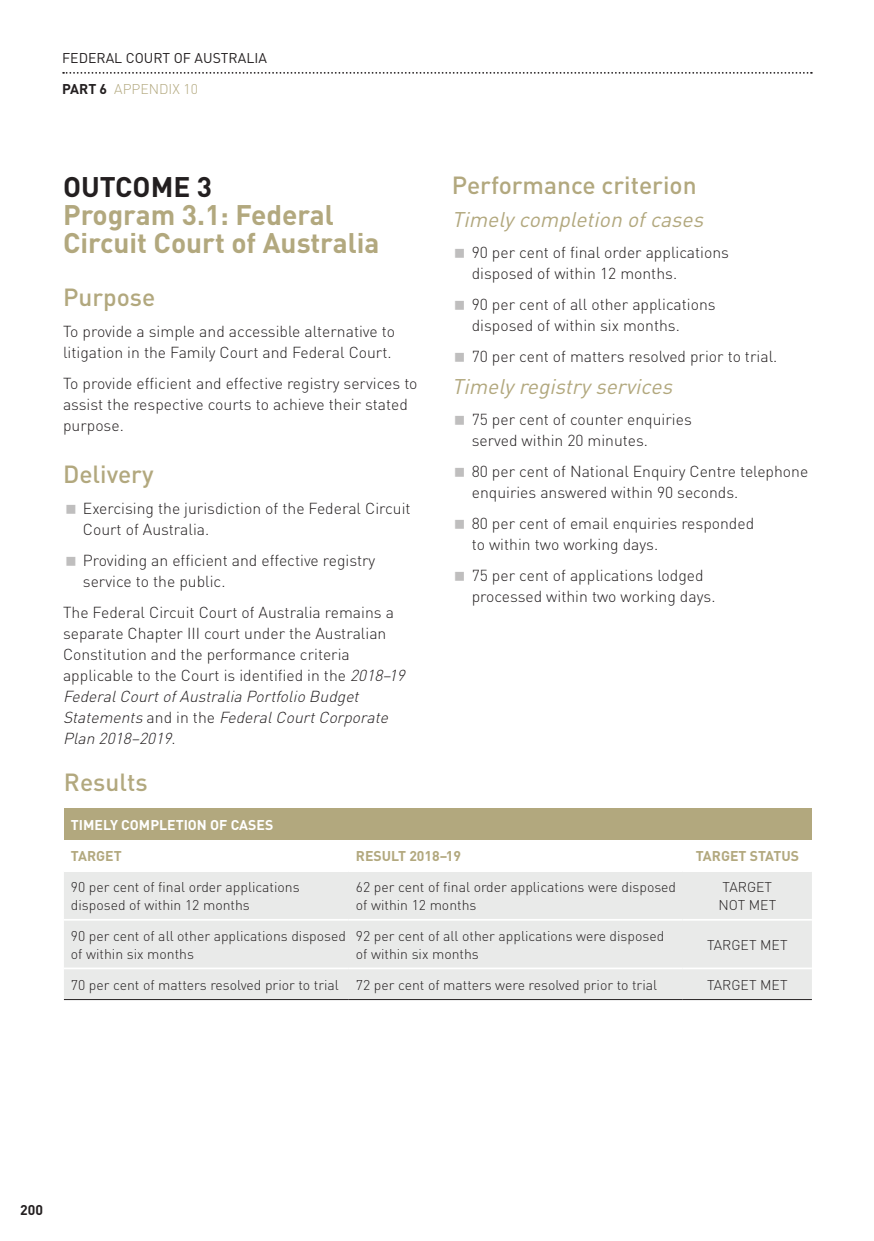
<style>
.page{position:relative;width:874px;height:1241px;background:#fff}
.page>*{position:absolute;margin:0;border:0;box-sizing:border-box;transform-origin:0 0}
.Head_2{font:700 28px/28px "DIN";color:#b2a87e}
.Head_3{font:500 24.5px "DIN";color:#b2a87e}
.Head_4{font:italic 21px "DIN";color:#b2a87e}
.Body_para_2{font:300 15.75px/21px "DIN";color:#231f20}
.Body_para_2-2{font:300 14px/17.5px "DIN";color:#231f20}
.TABLE_HEADING{font:700 14px "DIN";color:#b2a87e}
.t1{font:14px "DIN";color:#231f20}
.TABLE_HEADING-2{font:700 14px "DIN";color:#fff}
.t2{font:300 14px "DIN";color:#b2a87e}
.t3{font:700 14px "DIN";color:#231f20}
.s1{font-weight:700;color:#231f20}
.s2{color:#231f20}
.s3{font-style:italic}
</style>
<div class="page">
<svg style="left:63px;top:72px;width:748px;height:2px"></svg>
<div style="left:64px;top:808px;width:747px;height:31px;background:#b2a87e"></div>
<div style="left:64px;top:872px;width:747px;height:126px;background:#e9eae9"></div>
<hr style="left:64px;top:918px;width:284px;height:2px;background:#fff">
<hr style="left:348px;top:918px;width:334px;height:2px;background:#fff">
<hr style="left:682px;top:918px;width:129px;height:2px;background:#fff">
<hr style="left:348px;top:967px;width:334px;height:2px;background:#fff">
<hr style="left:348px;top:998px;width:334px;height:1px;background:#231f20">
<hr style="left:64px;top:967px;width:284px;height:2px;background:#fff">
<hr style="left:64px;top:998px;width:284px;height:1px;background:#231f20">
<hr style="left:682px;top:967px;width:129px;height:2px;background:#fff">
<hr style="left:682px;top:998px;width:129px;height:1px;background:#231f20">
<p class="t1" style="left:62px;top:49px;width:206px">FEDERAL COURT OF AUSTRALIA</p>
<p class="t2" style="left:62px;top:80px;width:137px"><span class="s1">PART 6</span> APPENDIX 10</p>
<p class="Head_2" style="left:63px;top:172px;width:318px"><span class="s2">OUTCOME 3<br></span>Program 3.1: Federal<br>Circuit Court of Australia</p>
<p class="Head_3" style="left:63px;top:281px;width:94px">Purpose</p>
<p class="Body_para_2" style="left:63px;top:320px;width:333px">To provide a simple and accessible alternative to litigation in the Family Court and Federal Court.</p>
<p class="Body_para_2" style="left:63px;top:372px;width:356px">To provide efficient and effective registry services to assist the respective courts to achieve their stated purpose.</p>
<p class="Head_3" style="left:63px;top:458px;width:92px">Delivery</p>
<p class="Body_para_2" style="left:83px;top:497px;width:329px">Exercising the jurisdiction of the Federal Circuit<br>Court of Australia.</p>
<p class="Body_para_2" style="left:83px;top:549px;width:294px">Providing an efficient and effective registry service to the public.</p>
<p class="Body_para_2" style="left:63px;top:601px;width:347px">The Federal Circuit Court of Australia remains a separate Chapter III court under the Australian Constitution and the performance criteria applicable to the Court is identified in the <span class="s3">2018–19<br>FederalCourtofAustralia Portfolio Budget Statements</span> a n d i n t h e <span class="s3">FederalCourtCorporate Plan 2018–2019</span>.</p>
<p class="Head_3" style="left:451px;top:169px;width:246px">Performance criterion</p>
<p class="Head_4" style="left:451px;top:206px;width:258px">Timelycompletion ofcases</p>
<p class="Body_para_2" style="left:471px;top:241px;width:259px">90 per cent of final order applications disposed of within 12 months.</p>
<p class="Body_para_2" style="left:471px;top:293px;width:245px">90 per cent of all other applications disposed of within six months.</p>
<p class="Body_para_2" style="left:471px;top:345px;width:307px">70 per cent of matters resolved prior to trial.</p>
<p class="Head_4" style="left:451px;top:373px;width:227px">Timelyregistryservices</p>
<p class="Body_para_2" style="left:471px;top:409px;width:221px">75 per cent of counter enquiries served within 20 minutes.</p>
<p class="Body_para_2" style="left:471px;top:460px;width:338px">80 per cent of National Enquiry Centre telephone enquiries answered within 90 seconds.</p>
<p class="Body_para_2" style="left:471px;top:512px;width:284px">80 per cent of email enquiries responded to within two working days.</p>
<p class="Body_para_2" style="left:471px;top:564px;width:245px">75 per cent of applications lodged processed within two working days.</p>
<p class="Head_3" style="left:64px;top:766px;width:85px">Results</p>
<p class="TABLE_HEADING-2" style="left:71px;top:815px;width:204px">TIMELY COMPLETION OF CASES</p>
<p class="TABLE_HEADING" style="left:71px;top:846px;width:52px">TARGET</p>
<p class="TABLE_HEADING" style="left:355px;top:846px;width:107px">RESULT 2018–19</p>
<p class="TABLE_HEADING" style="left:695px;top:846px;width:105px">TARGET STATUS</p>
<p class="Body_para_2-2" style="left:71px;top:878px;width:230px">90 per cent of final order applications disposed of within 12 months</p>
<p class="Body_para_2-2" style="left:355px;top:878px;width:322px">62 per cent of final order applications were disposed of within 12 months</p>
<p class="Body_para_2-2" style="left:718px;top:878px;width:59px">TARGET<br>NOT MET</p>
<p class="Body_para_2-2" style="left:71px;top:926px;width:276px">90 per cent of all other applications disposed of within six months</p>
<p class="Body_para_2-2" style="left:355px;top:926px;width:310px">92 per cent of all other applications were disposed of within six months</p>
<p class="Body_para_2-2" style="left:706px;top:935px;width:82px">TARGET MET</p>
<p class="Body_para_2-2" style="left:71px;top:975px;width:269px">70 per cent of matters resolved prior to trial</p>
<p class="Body_para_2-2" style="left:355px;top:975px;width:303px">72 per cent of matters were resolved prior to trial</p>
<p class="Body_para_2-2" style="left:706px;top:975px;width:82px">TARGET MET</p>
<p class="t3" style="left:20px;top:1200px;width:24px">200</p>
</div>
